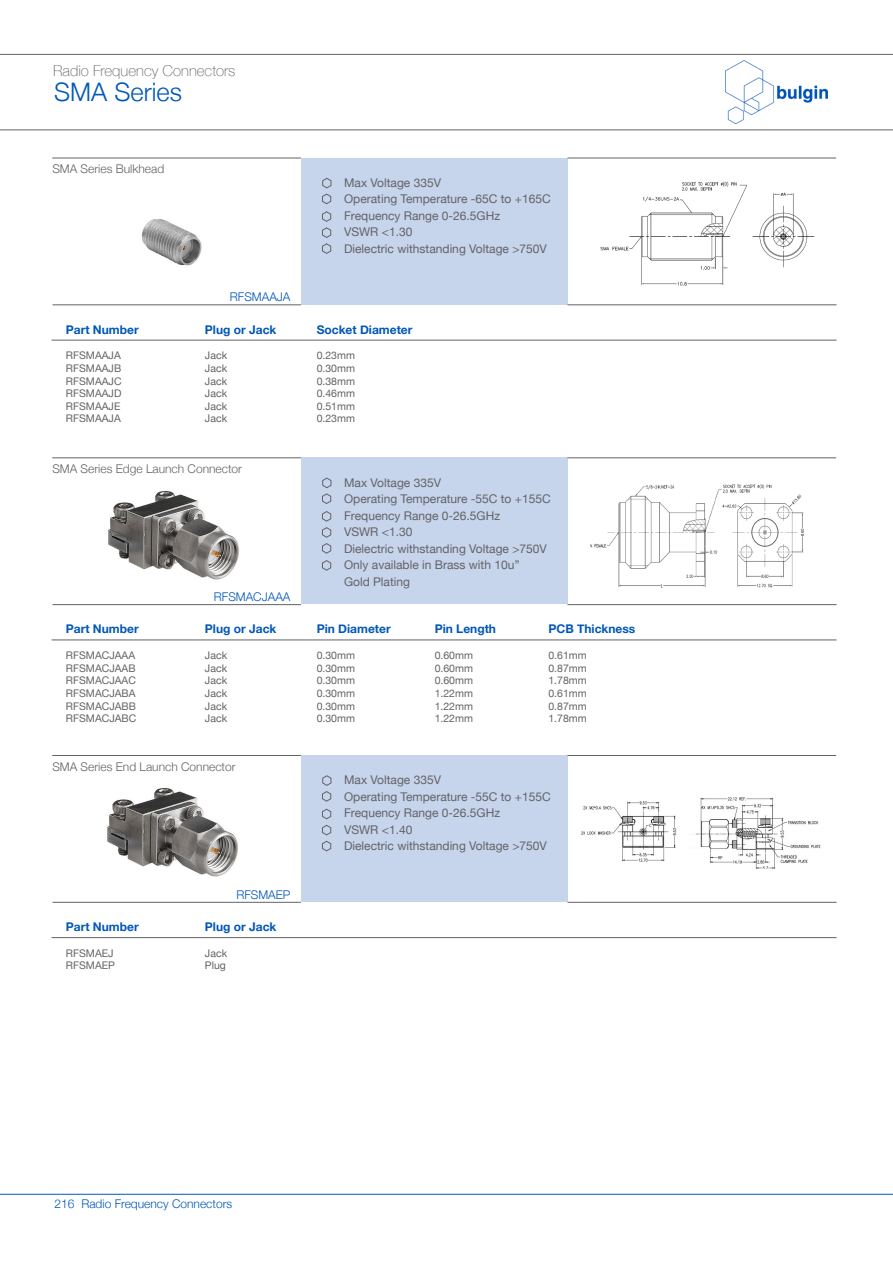
<style>
.page{position:relative;width:893px;height:1263px;background:#fff}
.page>*{position:absolute;margin:0;border:0;box-sizing:border-box;transform-origin:0 0}
.t1{font:300 25.5px "Helvetica Neue";color:#0057b8}
.t2{font:100 15px "Helvetica Neue";color:#636366}
.t3{font:12px "Helvetica Neue";color:#636366}
.t4{font:700 12px "Helvetica Neue";color:#0057b8}
.t5{font:300 12px "Helvetica Neue";color:#636366}
.t6{font:300 12px "Helvetica Neue";color:#0057b8}
.t7{font:10.5px "Helvetica Neue";color:#636366}
</style>
<div class="page">
<img style="left:726px;top:61px;width:101px;height:63px">
<hr style="left:0;top:54px;width:893px;height:1px;background:#636366">
<hr style="left:0;top:129px;width:893px;height:1px;background:#636366">
<hr style="left:0;top:1194px;width:893px;height:1px;background:#0057b8">
<img style="left:52px;top:787px;width:236px;height:115px">
<img style="left:52px;top:219px;width:150px;height:86px">
<div style="left:301px;top:158px;width:266px;height:146px;background:#c6d4ec"></div>
<hr style="left:567px;top:158px;width:269px;height:1px;background:#636366">
<hr style="left:53px;top:304px;width:248px;height:1px;background:#636366">
<hr style="left:567px;top:304px;width:270px;height:1px;background:#636366">
<hr style="left:52px;top:158px;width:249px;height:1px;background:#636366">
<svg style="left:322px;top:177px;width:10px;height:28px"></svg>
<svg style="left:322px;top:211px;width:10px;height:43px"></svg>
<img style="left:600px;top:181px;width:214px;height:105px">
<hr style="left:52px;top:340px;width:785px;height:1px;background:#636366">
<img style="left:52px;top:458px;width:238px;height:147px">
<div style="left:301px;top:457px;width:266px;height:147px;background:#c6d4ec"></div>
<hr style="left:567px;top:457px;width:269px;height:1px;background:#636366">
<hr style="left:53px;top:604px;width:248px;height:1px;background:#636366">
<hr style="left:567px;top:604px;width:270px;height:1px;background:#636366">
<hr style="left:52px;top:457px;width:249px;height:1px;background:#636366">
<svg style="left:322px;top:477px;width:10px;height:27px"></svg>
<svg style="left:322px;top:511px;width:10px;height:43px"></svg>
<img style="left:590px;top:484px;width:214px;height:104px">
<hr style="left:52px;top:639px;width:785px;height:1px;background:#636366">
<svg style="left:322px;top:560px;width:10px;height:11px"></svg>
<div style="left:301px;top:755px;width:266px;height:147px;background:#c6d4ec"></div>
<hr style="left:567px;top:755px;width:269px;height:1px;background:#636366">
<hr style="left:53px;top:902px;width:248px;height:1px;background:#636366">
<hr style="left:567px;top:902px;width:270px;height:1px;background:#636366">
<hr style="left:52px;top:755px;width:249px;height:1px;background:#636366">
<svg style="left:322px;top:775px;width:10px;height:27px"></svg>
<svg style="left:322px;top:808px;width:10px;height:44px"></svg>
<hr style="left:52px;top:937px;width:785px;height:1px;background:#636366">
<img style="left:578px;top:801px;width:99px;height:61px">
<img style="left:695px;top:797px;width:126px;height:71px">
<p class="t2" style="left:53px;top:60px;width:184px">Radio Frequency Connectors</p>
<p class="t1" style="left:54px;top:71px;width:129px">SMA Series</p>
<p class="t5" style="left:52px;top:159px;width:113px">SMA Series Bulkhead</p>
<p class="t6" style="left:230px;top:287px;width:62px">RFSMAAJA</p>
<p class="t4" style="left:66px;top:320px;width:74px">Part Number</p>
<p class="t4" style="left:205px;top:320px;width:73px">Plug or Jack</p>
<p class="t7" style="left:205px;top:348px;width:24px">Jack</p>
<p class="t7" style="left:205px;top:361px;width:24px">Jack</p>
<p class="t7" style="left:205px;top:373px;width:24px">Jack</p>
<p class="t7" style="left:205px;top:386px;width:24px">Jack</p>
<p class="t7" style="left:205px;top:398px;width:24px">Jack</p>
<p class="t7" style="left:205px;top:411px;width:24px">Jack</p>
<p class="t7" style="left:66px;top:348px;width:57px">RFSMAAJA</p>
<p class="t7" style="left:66px;top:361px;width:57px">RFSMAAJB</p>
<p class="t7" style="left:66px;top:373px;width:57px">RFSMAAJC</p>
<p class="t7" style="left:66px;top:386px;width:57px">RFSMAAJD</p>
<p class="t7" style="left:66px;top:398px;width:56px">RFSMAAJE</p>
<p class="t7" style="left:66px;top:411px;width:57px">RFSMAAJA</p>
<p class="t5" style="left:52px;top:459px;width:191px">SMA Series Edge Launch Connector</p>
<p class="t6" style="left:214px;top:587px;width:78px">RFSMACJAAA</p>
<p class="t4" style="left:66px;top:620px;width:74px">Part Number</p>
<p class="t4" style="left:205px;top:620px;width:73px">Plug or Jack</p>
<p class="t7" style="left:205px;top:648px;width:24px">Jack</p>
<p class="t7" style="left:205px;top:660px;width:24px">Jack</p>
<p class="t7" style="left:205px;top:673px;width:24px">Jack</p>
<p class="t7" style="left:205px;top:686px;width:24px">Jack</p>
<p class="t7" style="left:205px;top:698px;width:24px">Jack</p>
<p class="t7" style="left:205px;top:711px;width:24px">Jack</p>
<p class="t7" style="left:66px;top:648px;width:71px">RFSMACJAAA</p>
<p class="t7" style="left:66px;top:660px;width:71px">RFSMACJAAB</p>
<p class="t7" style="left:66px;top:673px;width:72px">RFSMACJAAC</p>
<p class="t7" style="left:66px;top:686px;width:71px">RFSMACJABA</p>
<p class="t7" style="left:66px;top:698px;width:72px">RFSMACJABB</p>
<p class="t7" style="left:66px;top:711px;width:72px">RFSMACJABC</p>
<p class="t5" style="left:52px;top:757px;width:185px">SMA Series End Launch Connector</p>
<p class="t6" style="left:236px;top:885px;width:56px">RFSMAEP</p>
<p class="t4" style="left:66px;top:917px;width:74px">Part Number</p>
<p class="t4" style="left:205px;top:917px;width:73px">Plug or Jack</p>
<p class="t7" style="left:205px;top:945px;width:24px">Jack</p>
<p class="t7" style="left:205px;top:958px;width:22px">Plug</p>
<p class="t7" style="left:66px;top:945px;width:49px">RFSMAEJ</p>
<p class="t7" style="left:66px;top:958px;width:51px">RFSMAEP</p>
<p class="t3" style="left:344px;top:174px;width:98px">Max Voltage 335V</p>
<p class="t3" style="left:344px;top:190px;width:208px">Operating Temperature -65C to +165C</p>
<p class="t3" style="left:344px;top:207px;width:158px">Frequency Range 0-26.5GHz</p>
<p class="t3" style="left:344px;top:223px;width:70px">VSWR &lt;1.30</p>
<p class="t3" style="left:344px;top:240px;width:204px">Dielectric withstanding Voltage &gt;750V</p>
<p class="t4" style="left:317px;top:320px;width:97px">Socket Diameter</p>
<p class="t7" style="left:317px;top:348px;width:40px">0.23mm</p>
<p class="t7" style="left:317px;top:361px;width:40px">0.30mm</p>
<p class="t7" style="left:317px;top:373px;width:40px">0.38mm</p>
<p class="t7" style="left:317px;top:386px;width:40px">0.46mm</p>
<p class="t7" style="left:317px;top:398px;width:40px">0.51mm</p>
<p class="t7" style="left:317px;top:411px;width:40px">0.23mm</p>
<p class="t3" style="left:344px;top:474px;width:98px">Max Voltage 335V</p>
<p class="t3" style="left:344px;top:490px;width:208px">Operating Temperature -55C to +155C</p>
<p class="t3" style="left:344px;top:507px;width:158px">Frequency Range 0-26.5GHz</p>
<p class="t3" style="left:344px;top:523px;width:70px">VSWR &lt;1.30</p>
<p class="t3" style="left:344px;top:540px;width:204px">Dielectric withstanding Voltage &gt;750V</p>
<p class="t3" style="left:344px;top:556px;width:177px">Only available in Brass with 10u’’</p>
<p class="t3" style="left:344px;top:573px;width:67px">Gold Plating</p>
<p class="t4" style="left:317px;top:620px;width:75px">Pin Diameter</p>
<p class="t7" style="left:317px;top:648px;width:40px">0.30mm</p>
<p class="t7" style="left:317px;top:660px;width:40px">0.30mm</p>
<p class="t7" style="left:317px;top:673px;width:40px">0.30mm</p>
<p class="t7" style="left:317px;top:686px;width:40px">0.30mm</p>
<p class="t7" style="left:317px;top:698px;width:40px">0.30mm</p>
<p class="t7" style="left:317px;top:711px;width:40px">0.30mm</p>
<p class="t4" style="left:435px;top:620px;width:63px">Pin Length</p>
<p class="t7" style="left:435px;top:648px;width:40px">0.60mm</p>
<p class="t7" style="left:435px;top:660px;width:40px">0.60mm</p>
<p class="t7" style="left:435px;top:673px;width:40px">0.60mm</p>
<p class="t7" style="left:435px;top:686px;width:40px">1.22mm</p>
<p class="t7" style="left:435px;top:698px;width:40px">1.22mm</p>
<p class="t7" style="left:435px;top:711px;width:40px">1.22mm</p>
<p class="t4" style="left:548px;top:620px;width:88px">PCB Thickness</p>
<p class="t7" style="left:548px;top:648px;width:40px">0.61mm</p>
<p class="t7" style="left:548px;top:660px;width:40px">0.87mm</p>
<p class="t7" style="left:548px;top:673px;width:40px">1.78mm</p>
<p class="t7" style="left:548px;top:686px;width:40px">0.61mm</p>
<p class="t7" style="left:548px;top:698px;width:40px">0.87mm</p>
<p class="t7" style="left:548px;top:711px;width:40px">1.78mm</p>
<p class="t3" style="left:344px;top:771px;width:98px">Max Voltage 335V</p>
<p class="t3" style="left:344px;top:788px;width:208px">Operating Temperature -55C to +155C</p>
<p class="t3" style="left:344px;top:804px;width:158px">Frequency Range 0-26.5GHz</p>
<p class="t3" style="left:344px;top:821px;width:70px">VSWR &lt;1.40</p>
<p class="t3" style="left:344px;top:837px;width:204px">Dielectric withstanding Voltage &gt;750V</p>
<p class="t6" style="left:55px;top:1194px;width:179px">216 Radio Frequency Connectors</p>
</div>
